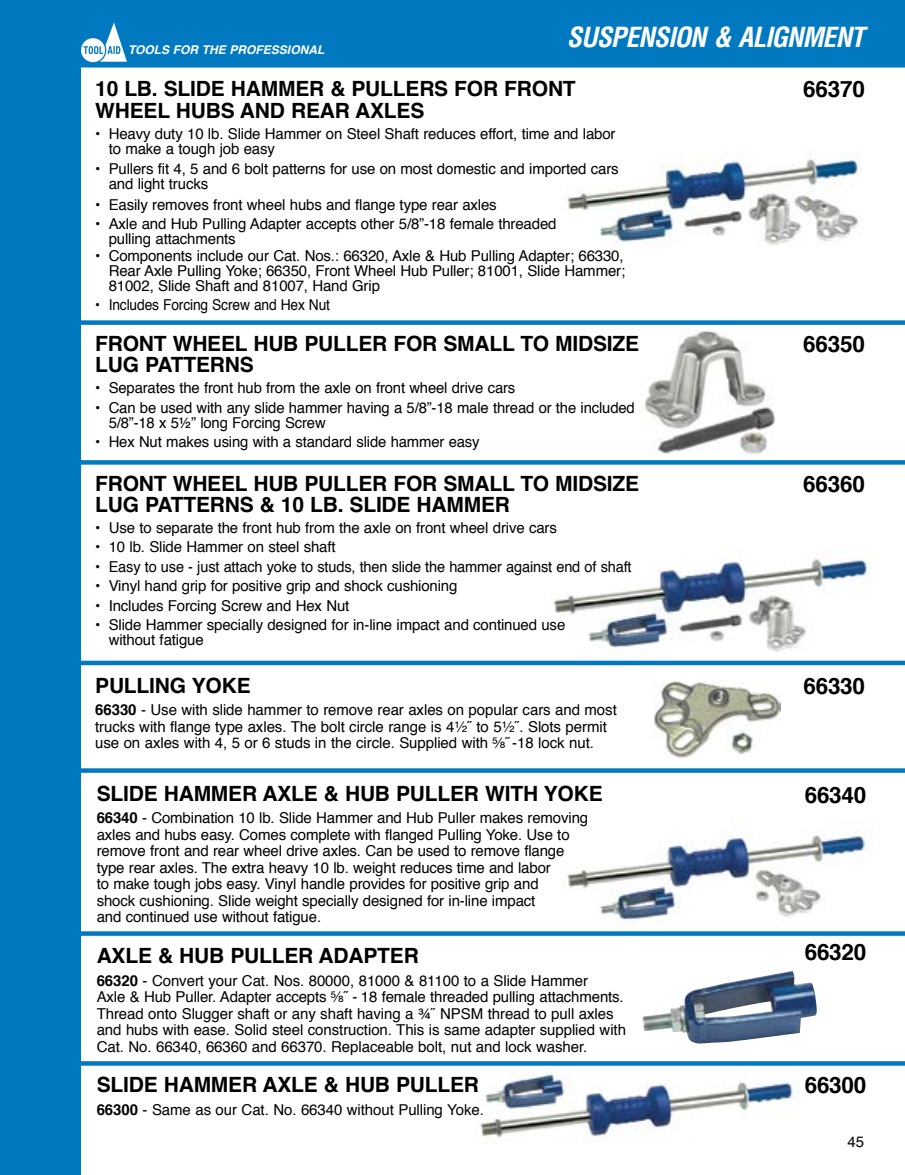
<style>
.page{position:relative;width:905px;height:1175px;background:#fff}
.page>*{position:absolute;margin:0;border:0;box-sizing:border-box;transform-origin:0 0}
.t1{font:italic 700 condensed 27px "Helvetica";letter-spacing:-.03em;color:#fff}
.t2{font:700 22.5px "Helvetica";letter-spacing:-.01em;color:#000}
.t3{font:700 21px/21px "Helvetica";letter-spacing:-.01em;color:#000}
.t4{font:15px/16.5px "Helvetica";letter-spacing:-.01em;color:#000}
.t5{font:15px "Helvetica";letter-spacing:-.01em;color:#000;scale:.92 1}
.t6{font:italic 700 12px "Helvetica";color:#fff}
.s1{font-weight:700}
.s2{font-family:"Helvetica Fraction"}
</style>
<div class="page">
<div style="left:0;top:0;width:904px;height:68px;background:#0079c1"></div>
<div style="left:0;top:0;width:81px;height:1174px;background:#0079c1"></div>
<svg style="left:81px;top:22px;width:46px;height:40px"></svg>
<img style="left:567px;top:151px;width:294px;height:95px">
<img style="left:643px;top:330px;width:133px;height:124px">
<img style="left:553px;top:546px;width:317px;height:105px">
<img style="left:566px;top:817px;width:306px;height:105px">
<img style="left:480px;top:1071px;width:319px;height:72px">
<img style="left:642px;top:971px;width:175px;height:72px">
<img style="left:653px;top:680px;width:127px;height:77px">
<div style="left:47px;top:320px;width:857px;height:5px;background:#0079c1"></div>
<svg style="left:81px;top:460px;width:823px;height:4px;background:#0a7ec3"></svg>
<div style="left:47px;top:660px;width:857px;height:5px;background:#0079c1"></div>
<svg style="left:81px;top:931px;width:823px;height:4px;background:#1483c5"></svg>
<svg style="left:81px;top:768px;width:823px;height:4px;background:#1383c5"></svg>
<svg style="left:81px;top:1061px;width:823px;height:4px;background:#0d80c4"></svg>
<p class="t6" style="left:128px;top:40px;width:198px">TOOLS FOR THE PROFESSIONAL</p>
<h1 class="t1" style="left:567px;top:21px;width:299px">SUSPENSION &amp; ALIGNMENT</h1>
<h3 class="t3" style="left:95px;top:77px;width:482px;line-height:22.5px">10 LB. SLIDE HAMMER &amp; PULLERS FOR FRONT<br>WHEEL HUBS AND REAR AXLES</h3>
<p class="t4" style="left:109px;top:127px;width:508px;line-height:15px;text-indent:-14px">• Heavy duty 10 lb. Slide Hammer on Steel Shaft reduces effort, time and labor to make a tough job easy</p>
<p class="t4" style="left:109px;top:162px;width:511px;line-height:15px;text-indent:-14px">• Pullers fit 4, 5 and 6 bolt patterns for use on most domestic and imported cars and light trucks</p>
<p class="t4" style="left:95px;top:197px;width:403px">• Easily removes front wheel hubs and flange type rear axles</p>
<p class="t4" style="left:109px;top:217px;width:449px;line-height:15px;text-indent:-14px">• Axle and Hub Pulling Adapter accepts other 5/8”-18 female threaded pulling attachments</p>
<p class="t4" style="left:109px;top:249px;width:518px;line-height:15px;text-align:justify;text-indent:-14px">• Components include our Cat. Nos.: 66320, Axle &amp; Hub Pulling Adapter; 66330, Rear Axle Pulling Yoke; 66350, Front Wheel Hub Puller; 81001, Slide Hammer; 81002, Slide Shaft and 81007, Hand Grip</p>
<p class="t5" style="left:95px;top:294px;width:257px">• Includes Forcing Screw and Hex Nut</p>
<h3 class="t3" style="left:95px;top:333px;width:545px">FRONT WHEEL HUB PULLER FOR SMALL TO MIDSIZE<br>LUG PATTERNS</h3>
<p class="t4" style="left:95px;top:380px;width:421px">• Separates the front hub from the axle on front wheel drive cars</p>
<p class="t4" style="left:109px;top:400px;width:527px;line-height:15px;text-indent:-13px">• Can be used with any slide hammer having a 5/8”-18 male thread or the included<br>5/8”-18 x 5½” long Forcing Screw</p>
<p class="t4" style="left:95px;top:434px;width:386px">• Hex Nut makes using with a standard slide hammer easy</p>
<h3 class="t3" style="left:95px;top:473px;width:545px">FRONT WHEEL HUB PULLER FOR SMALL TO MIDSIZE<br>LUG PATTERNS &amp; 10 LB. SLIDE HAMMER</h3>
<p class="t4" style="left:95px;top:520px;width:463px">• Use to separate the front hub from the axle on front wheel drive cars</p>
<p class="t4" style="left:95px;top:539px;width:242px">• 10 lb. Slide Hammer on steel shaft</p>
<p class="t4" style="left:95px;top:559px;width:538px">• Easy to use - just attach yoke to studs, then slide the hammer against end of shaft</p>
<p class="t4" style="left:95px;top:578px;width:364px">• Vinyl hand grip for positive grip and shock cushioning</p>
<p class="t4" style="left:95px;top:598px;width:256px">• Includes Forcing Screw and Hex Nut</p>
<p class="t4" style="left:109px;top:618px;width:458px;line-height:15px;text-indent:-14px">• Slide Hammer specially designed for in-line impact and continued use without fatigue</p>
<h3 class="t3" style="left:95px;top:675px;width:157px">PULLING YOKE</h3>
<p class="t4" style="left:95px;top:702px;width:523px"><span class="s1">66330</span> - Use with slide hammer to remove rear axles on popular cars and most trucks with flange type axles. The bolt circle range is 4<span class="s2">¹⁄₂</span>˝ to 5<span class="s2">¹⁄₂</span>˝. Slots permit use on axles with 4, 5 or 6 studs in the circle. Supplied with <span class="s2">⁵⁄₈</span>˝-18 lock nut.</p>
<h3 class="t3" style="left:97px;top:783px;width:507px">SLIDE HAMMER AXLE &amp; HUB PULLER WITH YOKE</h3>
<p class="t4" style="left:97px;top:810px;width:493px"><span class="s1">66340</span> - Combination 10 lb. Slide Hammer and Hub Puller makes removing axles and hubs easy. Comes complete with flanged Pulling Yoke. Use to remove front and rear wheel drive axles. Can be used to remove flange type rear axles. The extra heavy 10 lb. weight reduces time and labor<br>to make tough jobs easy. Vinyl handle provides for positive grip and<br>shock cushioning. Slide weight specially designed for in-line impact<br>and continued use without fatigue.</p>
<h3 class="t3" style="left:97px;top:945px;width:324px">AXLE &amp; HUB PULLER ADAPTER</h3>
<p class="t4" style="left:97px;top:972px;width:531px"><span class="s1">66320</span> - Convert your Cat. Nos. 80000, 81000 &amp; 81100 to a Slide Hammer<br>Axle &amp; Hub Puller. Adapter accepts <span class="s2">⁵⁄₈</span>˝ - 18 female threaded pulling attachments.<br>Thread onto Slugger shaft or any shaft having a ¾˝ NPSM thread to pull axles and hubs with ease. Solid steel construction. This is same adapter supplied with Cat. No. 66340, 66360 and 66370. Replaceable bolt, nut and lock washer.</p>
<h3 class="t3" style="left:97px;top:1074px;width:384px">SLIDE HAMMER AXLE &amp; HUB PULLER</h3>
<p class="t4" style="left:97px;top:1101px;width:388px"><span class="s1">66300</span> - Same as our Cat. No. 66340 without Pulling Yoke.</p>
<h2 class="t2" style="left:803px;top:71px;width:63px">66370</h2>
<h2 class="t2" style="left:803px;top:326px;width:63px">66350</h2>
<h2 class="t2" style="left:803px;top:466px;width:63px">66360</h2>
<h2 class="t2" style="left:803px;top:667px;width:63px">66330</h2>
<h2 class="t2" style="left:804px;top:777px;width:63px">66340</h2>
<h2 class="t2" style="left:804px;top:933px;width:63px">66320</h2>
<h2 class="t2" style="left:804px;top:1067px;width:63px">66300</h2>
<p class="t4" style="left:847px;top:1134px;width:18px">45</p>
</div>
